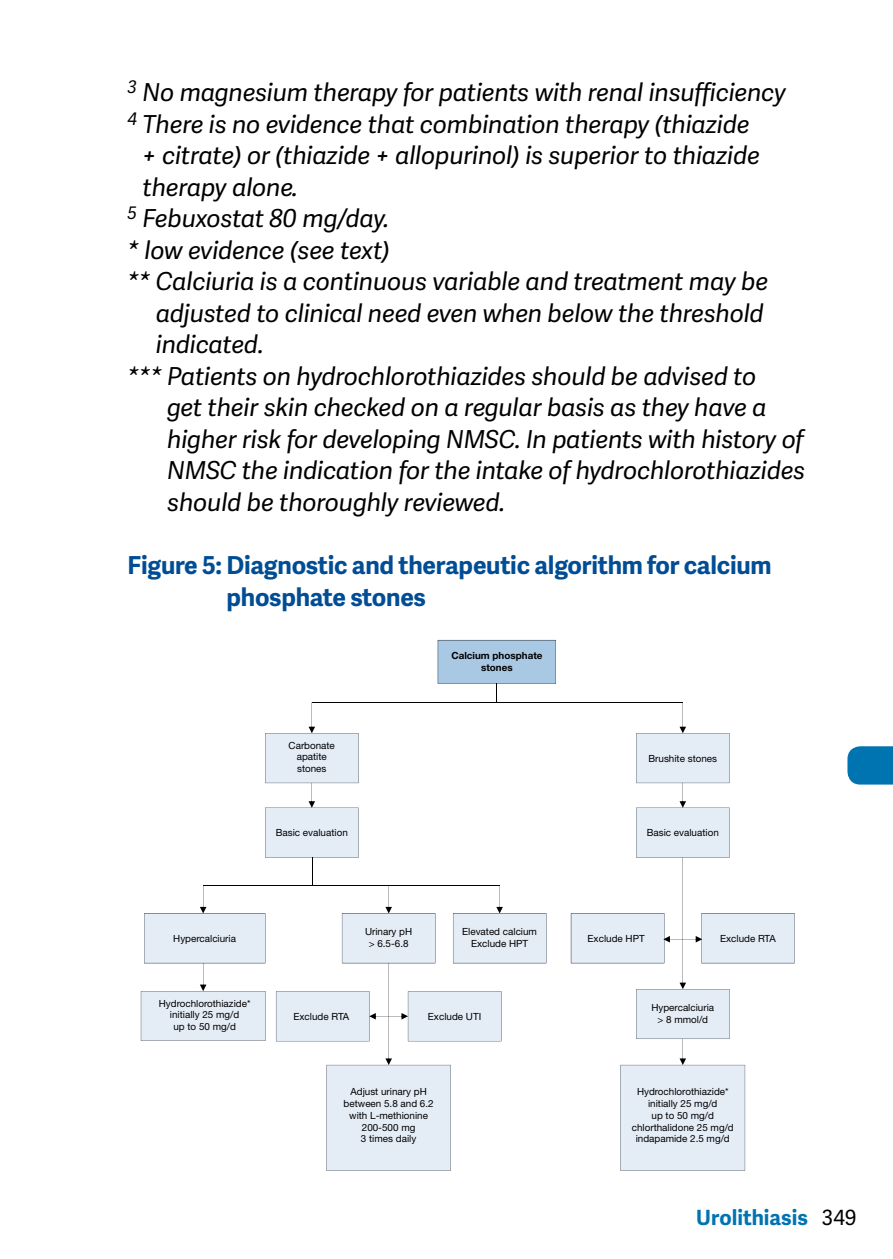
<style>
.page{position:relative;width:893px;height:1259px;background:#fff}
.page>*{position:absolute;margin:0;border:0;box-sizing:border-box;transform-origin:0 0}
.t1{font:italic 24.6px/31.5px "Adelle Sans";letter-spacing:-.01em;color:#000}
.t2{font:700 24.6px/31.5px "Adelle Sans";letter-spacing:-.01em;color:#004d95}
.t3{font:700 21px "Adelle Sans";color:#0073b1}
.t4{font:9.9px/11.7px "Helvetica Neue";color:#000;text-align:center}
.t5{font:700 9.9px/11.7px "Helvetica Neue";color:#000;text-align:center}
.s1{font-weight:400;color:#000}
</style>
<div class="page">
<svg style="left:847px;top:746px;width:46px;height:38px;background:#0d7ab5"></svg>
<hr style="left:312px;top:702px;width:371px;height:1px;background:#000">
<svg style="left:141px;top:640px;width:415px;height:530px"></svg>
<svg style="left:571px;top:703px;width:224px;height:467px"></svg>
<p class="t1" style="left:128px;top:76px;width:660px"><sup>3</sup> No magnesium therapy for patients with renal insufficiency<br><sup>4</sup> There is no evidence that combination therapy (thiazide</p>
<p class="t1" style="left:143px;top:139px;width:619px">+ citrate) or (thiazide + allopurinol) is superior to thiazide</p>
<p class="t1" style="left:143px;top:170px;width:157px">therapy alone.</p>
<p class="t1" style="left:128px;top:202px;width:263px"><sup>5</sup> Febuxostat 80 mg/day.</p>
<p class="t1" style="left:128px;top:233px;width:264px">* low evidence (see text)</p>
<p class="t1" style="left:128px;top:265px;width:642px">** Calciuria is a continuous variable and treatment may be</p>
<p class="t1" style="left:156px;top:296px;width:609px">adjusted to clinical need even when below the threshold</p>
<p class="t1" style="left:156px;top:328px;width:109px">indicated.</p>
<p class="t1" style="left:128px;top:359px;width:630px">*** Patients on hydrochlorothiazides should be advised to</p>
<p class="t1" style="left:167px;top:391px;width:601px">get their skin checked on a regular basis as they have a</p>
<p class="t1" style="left:167px;top:422px;width:638px">higher risk for developing NMSC. In patients with history of</p>
<p class="t1" style="left:167px;top:454px;width:639px">NMSC the indication for the intake of hydrochlorothiazides</p>
<p class="t1" style="left:167px;top:485px;width:339px">should be thoroughly reviewed.</p>
<p class="t2" style="left:226px;top:548px;width:547px;text-indent:-99px">Figure 5: Diagnostic and therapeutic algorithm for calcium phosphate stones</p>
<p class="t4" style="left:289px;top:739px;width:48px">Carbonate apatite stones</p>
<p class="t4" style="left:276px;top:827px;width:74px">Basic evaluation</p>
<p class="t5" style="left:451px;top:649px;width:93px">Calcium phosphate stones</p>
<p class="t4" style="left:648px;top:752px;width:70px">Brushite stones</p>
<p class="t4" style="left:647px;top:827px;width:74px">Basic evaluation</p>
<p class="t4" style="left:173px;top:932px;width:64px">Hypercalciuria</p>
<p class="t4" style="left:159px;top:997px;width:93px">Hydrochlorothiazide* initially 25 mg/d<br>up to 50 mg/d</p>
<p class="t4" style="left:365px;top:925px;width:49px">Urinary pH &gt; 6.5-6.8</p>
<p class="t4" style="left:462px;top:925px;width:76px">Elevated calcium<br>Exclude HPT</p>
<p class="t4" style="left:588px;top:932px;width:59px">Exclude HPT</p>
<p class="t4" style="left:720px;top:932px;width:57px">Exclude RTA</p>
<p class="t4" style="left:293px;top:1010px;width:57px">Exclude RTA</p>
<p class="t4" style="left:428px;top:1010px;width:55px">Exclude UTI</p>
<p class="t4" style="left:651px;top:1001px;width:64px">Hypercalciuria &gt; 8 mmol/d</p>
<p class="t4" style="left:344px;top:1085px;width:92px">Adjust urinary pH between 5.8 and 6.2 with L-methionine<br>200-500 mg<br>3 times daily</p>
<p class="t4" style="left:632px;top:1085px;width:104px">Hydrochlorothiazide* initially 25 mg/d<br>up to 50 mg/d chlorthalidone 25 mg/d indapamide 2.5 mg/d</p>
<p class="t3" style="left:696px;top:1202px;width:162px">Urolithiasis <span class="s1">349</span></p>
</div>
